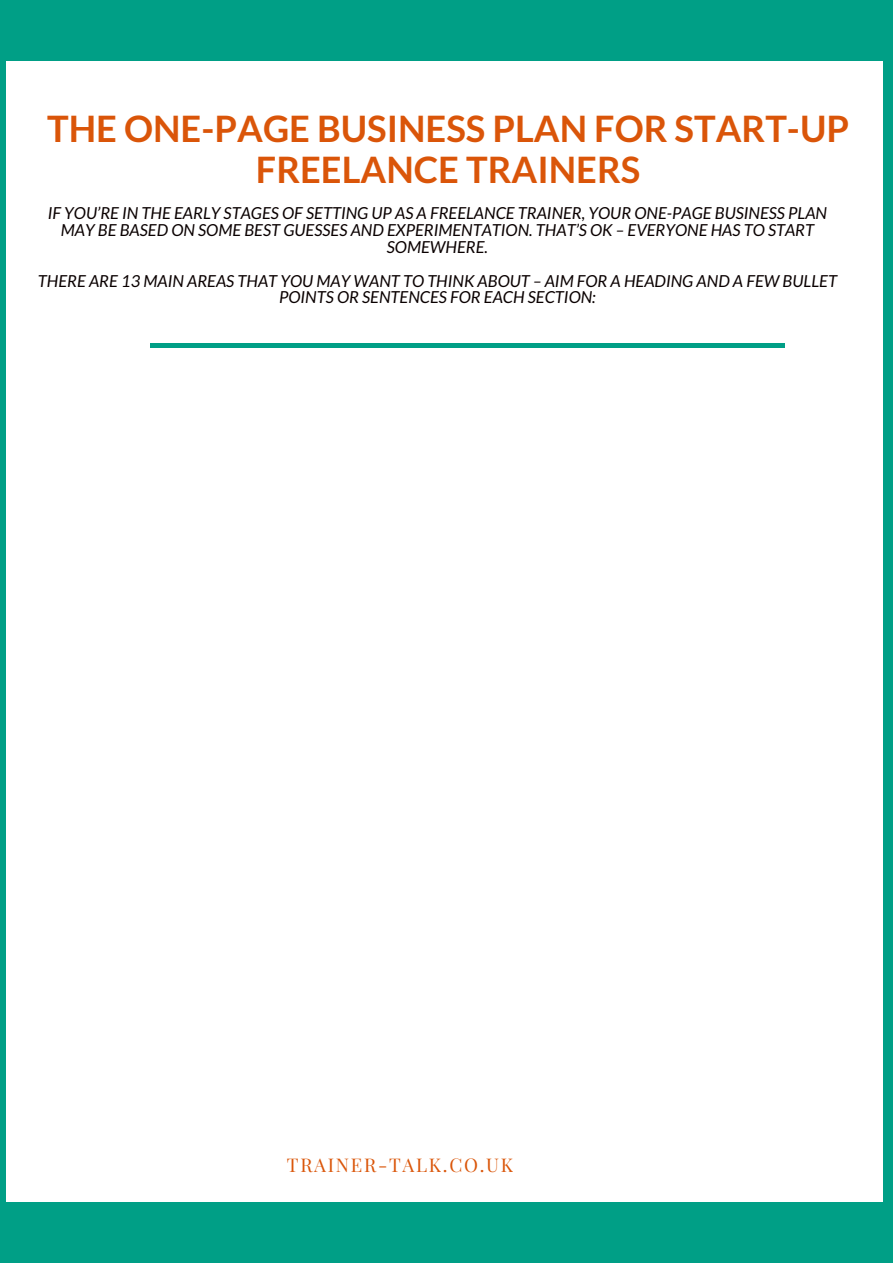
<style>
.page{position:relative;width:893px;height:1263px;background:#009f86}
.page>*{position:absolute;margin:0;border:0;box-sizing:border-box;transform-origin:0 0}
.t1{font:700 36.3px/41.7px "Lato";color:#da5509;text-align:center}
.t2{font:18.9px "Playfair Display";letter-spacing:.09em;color:#da5509}
.t3{font:italic 16.5px/17px "Lato";color:#0a0000;text-align:center}
</style>
<div class="page">
<div style="left:7px;top:61px;width:876px;height:1140px;background:#fff"></div>
<div style="left:150px;top:343px;width:635px;height:5px;background:#009f86"></div>
<h1 class="t1" style="left:47px;top:107px;width:804px">THE ONE-PAGE BUSINESS PLAN FOR START-UP<br>FREELANCE TRAINERS</h1>
<p class="t3" style="left:48px;top:205px;width:781px">IF YOU’RE IN THE EARLY STAGES OF SETTING UP AS A FREELANCE TRAINER, YOUR ONE-PAGE BUSINESS PLAN<br>MAY BE BASED ON SOME BEST GUESSES AND EXPERIMENTATION. THAT’S OK – EVERYONE HAS TO START<br>SOMEWHERE.</p>
<p class="t3" style="left:38px;top:273px;width:801px">THERE ARE 13 MAIN AREAS THAT YOU MAY WANT TO THINK ABOUT – AIM FOR A HEADING AND A FEW BULLET<br>POINTS OR SENTENCES FOR EACH SECTION:</p>
<p class="t2" style="left:287px;top:1153px;width:228px">TRAINER-TALK.CO.UK</p>
</div>
